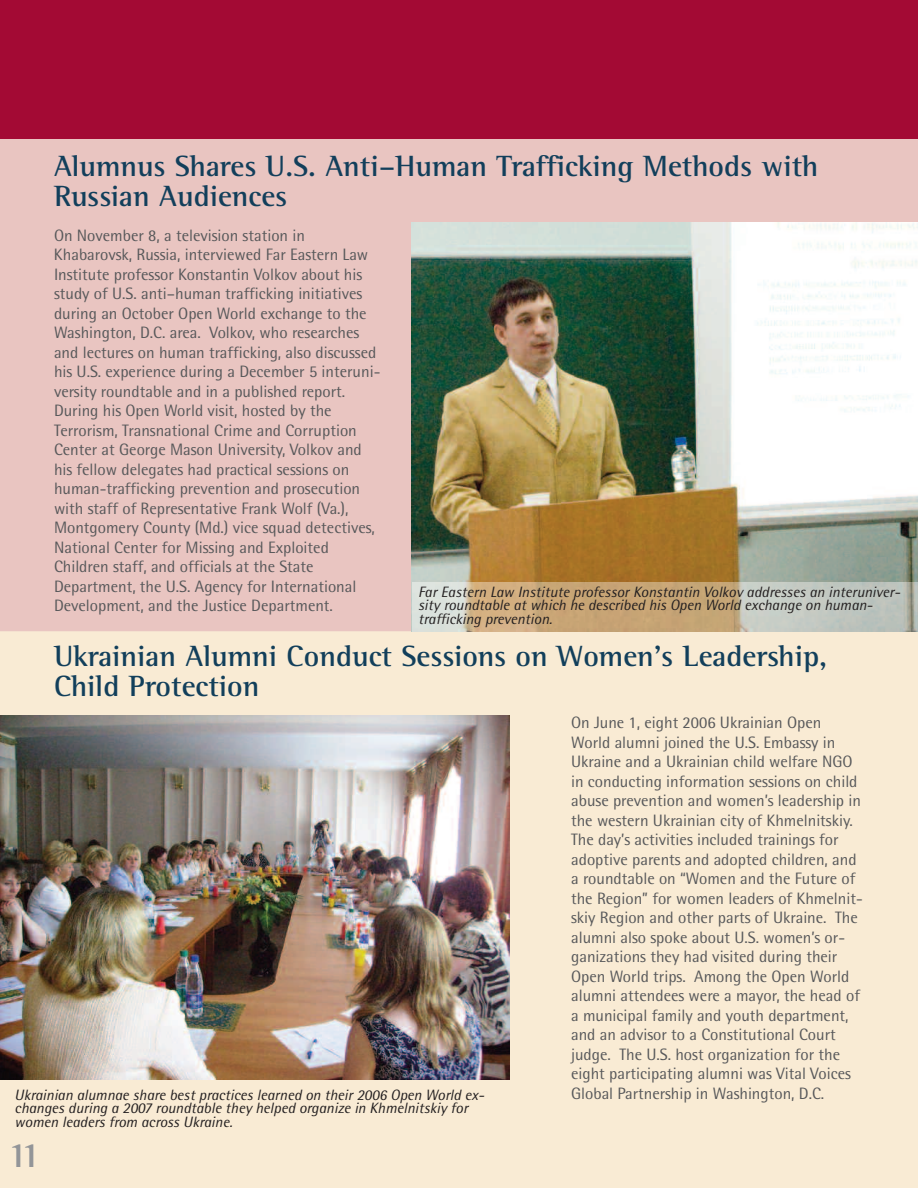
<style>
.page{position:relative;width:918px;height:1188px;background:#fff}
.page>*{position:absolute;margin:0;border:0;box-sizing:border-box;transform-origin:0 0}
.t1{font:700 36px "Rotis Semi Serif";color:#939598}
.t2{font:700 30px/30px "Rotis Semi Serif";color:#123f5b}
.t3{font:16.5px/19.5px "Rotis Semi Sans";color:#57585a}
.t4{font:italic 15px/13.5px "Rotis Semi Sans";color:#231f20}
</style>
<div class="page">
<div style="left:0;top:631px;width:918px;height:557px;background:#f9ebd4"></div>
<div style="left:0;top:0;width:918px;height:138px;background:#a30a34"></div>
<div style="left:0;top:138px;width:918px;height:493px;background:#e9c5c1"></div>
<img style="left:0;top:716px;width:510px;height:364px">
<img style="left:412px;top:223px;width:506px;height:359px">
<img style="left:412px;top:582px;width:506px;height:49px">
<h2 class="t2" style="left:54px;top:154px;width:766px">Alumnus Shares U.S. Anti–Human Trafficking Methods with<br>Russian Audiences</h2>
<p class="t3" style="left:54px;top:227px;width:328px">On November 8, a television station in Khabarovsk, Russia, interviewed Far Eastern Law Institute professor Konstantin Volkov about his study of U.S. anti–human trafficking initiatives during an October Open World exchange to the Washington, D.C. area. Volkov, who researches and lectures on human trafficking, also discussed his U.S. experience during a December 5 interuni&shy;versity roundtable and in a published report.<br>During his Open World visit, hosted by the Terrorism, Transnational Crime and Corruption Center at George Mason University, Volkov and his fellow delegates had practical sessions on human-trafficking prevention and prosecution with staff of Representative Frank Wolf (Va.), Montgomery County (Md.) vice squad detectives, National Center for Missing and Exploited Children staff, and officials at the State Department, the U.S. Agency for International Development, and the Justice Department.</p>
<h2 class="t2" style="left:54px;top:644px;width:774px">Ukrainian Alumni Conduct Sessions on Women’s Leadership,<br>Child Protection</h2>
<p class="t4" style="left:418px;top:587px;width:484px">Far Eastern Law Institute professor Konstantin Volkov addresses an interuniver&shy;sity roundtable at which he described his Open World exchange on human&shy;trafficking prevention.</p>
<p class="t4" style="left:15px;top:1090px;width:471px">Ukrainian alumnae share best practices learned on their 2006 Open World ex&shy;changes during a 2007 roundtable they helped organize in Khmelnitskiy for women leaders from across Ukraine.</p>
<h1 class="t1" style="left:8px;top:1142px;width:35px">11</h1>
<p class="t3" style="left:571px;top:715px;width:293px">On June 1, eight 2006 Ukrainian Open World alumni joined the U.S. Embassy in Ukraine and a Ukrainian child welfare NGO in conducting information sessions on child abuse prevention and women’s leadership in the western Ukrainian city of Khmelnitskiy.<br>The day’s activities included trainings for adoptive parents and adopted children, and a roundtable on “Women and the Future of the Region” for women leaders of Khmelnit&shy;skiy Region and other parts of Ukraine. The alumni also spoke about U.S. women’s or&shy;ganizations they had visited during their Open World trips. Among the Open World alumni attendees were a mayor, the head of a municipal family and youth department, and an advisor to a Constitutional Court judge. The U.S. host organization for the eight participating alumni was Vital Voices Global Partnership in Washington, D.C.</p>
</div>
